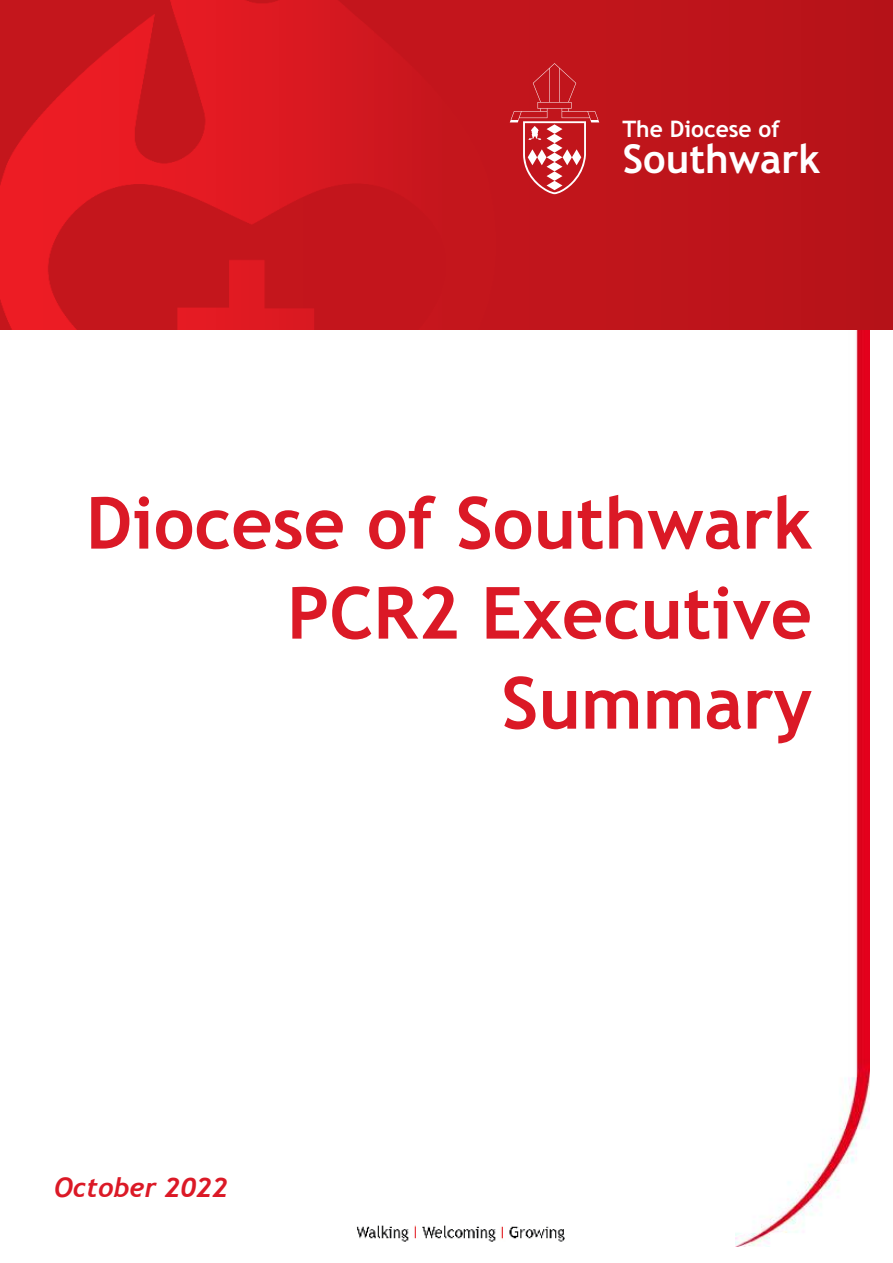
<style>
.page{position:relative;width:893px;height:1263px;background:#fff}
.page>*{position:absolute;margin:0;border:0;box-sizing:border-box;transform-origin:0 0}
.t1{font:700 72px/90px "Trebuchet MS";color:#db1926;text-align:right}
.t2{font:700 39.9px "Trebuchet MS";color:#fff}
.t3{font:italic 700 27px "Trebuchet";color:#db1926}
.t4{font:700 22.8px "Trebuchet MS";color:#fff}
</style>
<div class="page">
<img style="left:735px;top:330px;width:134px;height:916px">
<img style="left:0;top:0;width:893px;height:330px">
<svg style="left:510px;top:63px;width:89px;height:131px"></svg>
<img style="left:356px;top:1225px;width:209px;height:17px">
<p class="t4" style="left:622px;top:116px;width:159px">The Diocese of</p>
<p class="t2" style="left:623px;top:136px;width:199px">Southwark</p>
<p class="t1" style="left:86px;top:484px;width:728px">Diocese of Southwark<br>PCR2 Executive<br>Summary</p>
<p class="t3" style="left:54px;top:1172px;width:175px">October 2022</p>
</div>
